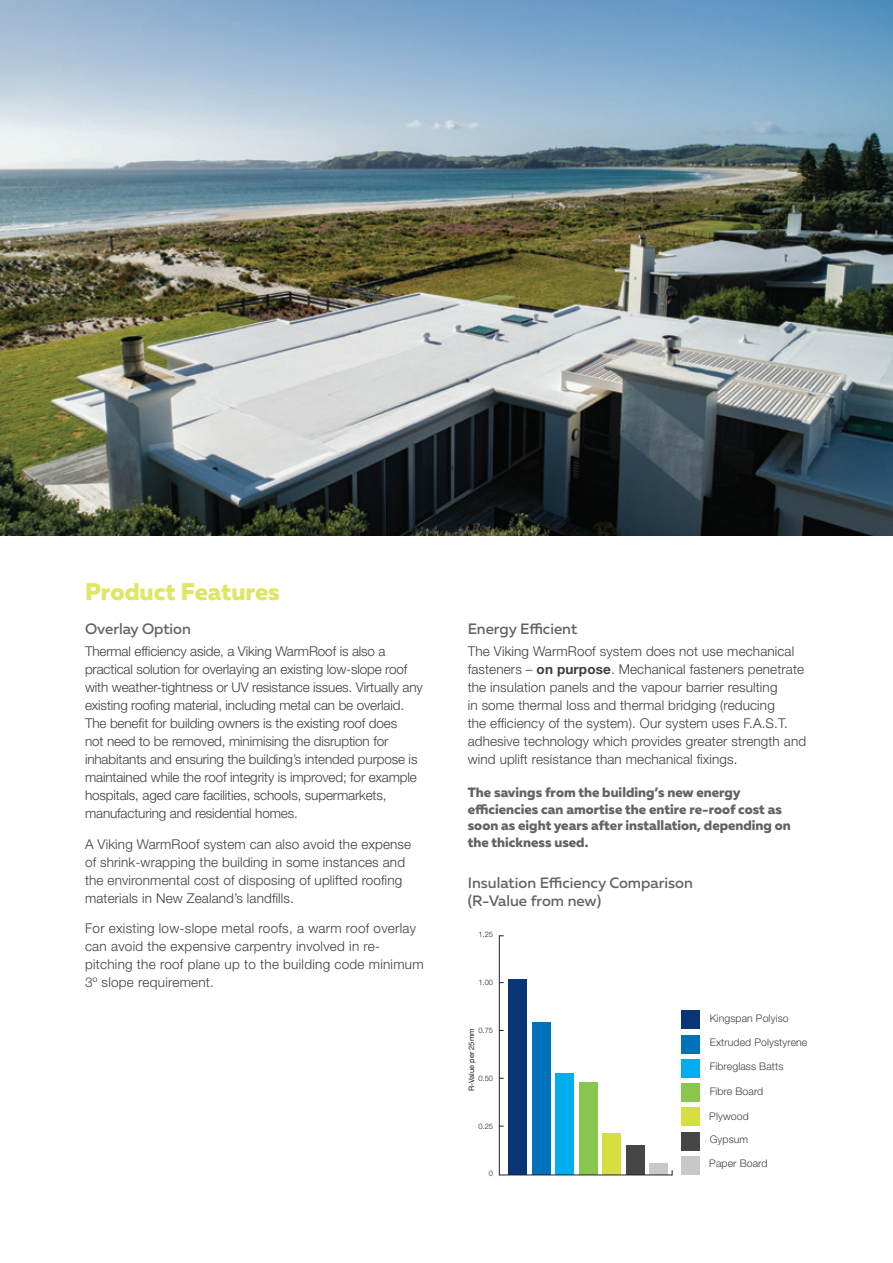
<style>
.page{position:relative;width:893px;height:1263px;background:#fff}
.page>*{position:absolute;margin:0;border:0;box-sizing:border-box;transform-origin:0 0}
.t1{font:800 24px "Muller";color:#e0e565}
.t2{font:500 15px/18px "Muller";color:#636366}
.t3{font:300 13.5px/18px "Helvetica Neue LT Std";letter-spacing:.01em;color:#3e3e3f}
.t4{font:300 13.5px/18px "Helvetica Neue LT Std";letter-spacing:-.01em;color:#3e3e3f}
.t5{font:800 13.5px/16.5px "Muller";color:#636366}
.t6{font:300 10.5px "Helvetica Neue LT Std";letter-spacing:.01em;color:#3e3e3f}
.t7{font:300 7.5px "Helvetica Neue";color:#231f20}
.t8{font:7.5px "Helvetica Neue";color:#231f20}
.s1{font-weight:700}
</style>
<div class="page">
<div style="left:649px;top:1163px;width:19px;height:12px;background:#c7c8ca"></div>
<hr style="left:499px;top:936px;width:1px;height:239px;background:#231f20">
<div style="left:626px;top:1145px;width:19px;height:30px;background:#454647"></div>
<div style="left:602px;top:1133px;width:19px;height:42px;background:#d5df3f"></div>
<div style="left:579px;top:1082px;width:19px;height:93px;background:#89c650"></div>
<div style="left:556px;top:1073px;width:18px;height:102px;background:#00aeef"></div>
<div style="left:532px;top:1022px;width:19px;height:153px;background:#0072bc"></div>
<div style="left:509px;top:980px;width:18px;height:195px;background:#083576"></div>
<div style="left:681px;top:1156px;width:18px;height:19px;background:#c7c8ca"></div>
<div style="left:681px;top:1132px;width:18px;height:18px;background:#454647"></div>
<div style="left:681px;top:1107px;width:18px;height:19px;background:#d5df3f"></div>
<div style="left:681px;top:1083px;width:18px;height:19px;background:#89c650"></div>
<div style="left:681px;top:1059px;width:18px;height:19px;background:#00aeef"></div>
<div style="left:681px;top:1035px;width:18px;height:19px;background:#0072bc"></div>
<div style="left:681px;top:1010px;width:18px;height:19px;background:#083576"></div>
<hr style="left:499px;top:1175px;width:173px;height:1px;background:#231f20">
<img style="left:0;top:0;width:893px;height:536px">
<h1 class="t1" style="left:85px;top:576px;width:196px">Product Features</h1>
<p class="t2" style="left:85px;top:619px;width:108px">Overlay Option</p>
<p class="t4" style="left:85px;top:642px;width:339px">Thermal efficiency aside, a Viking WarmRoof is also a practical solution for overlaying an existing low-slope roof with weather-tightness or UV resistance issues. Virtually any existing roofing material, including metal can be overlaid.<br>The benefit for building owners is the existing roof does<br>not need to be removed, minimising the disruption for inhabitants and ensuring the building’s intended purpose is maintained while the roof integrity is improved; for example hospitals, aged care facilities, schools, supermarkets, manufacturing and residential homes.</p>
<p class="t3" style="left:85px;top:834px;width:328px">A Viking WarmRoof system can also avoid the expense of shrink-wrapping the building in some instances and the environmental cost of disposing of uplifted roofing materials in New Zealand’s landfills.</p>
<p class="t3" style="left:85px;top:919px;width:340px">For existing low-slope metal roofs, a warm roof overlay can avoid the expensive carpentry involved in re&shy;pitching the roof plane up to the building code minimum 3º slope requirement.</p>
<p class="t2" style="left:468px;top:619px;width:111px">Energy Efficient</p>
<p class="t3" style="left:468px;top:642px;width:340px">The Viking WarmRoof system does not use mechanical fasteners – <span class="s1">on purpose</span>. Mechanical fasteners penetrate the insulation panels and the vapour barrier resulting<br>in some thermal loss and thermal bridging (reducing<br>the efficiency of the system). Our system uses F.A.S.T. adhesive technology which provides greater strength and wind uplift resistance than mechanical fixings.</p>
<p class="t5" style="left:468px;top:784px;width:325px">The savings from the building’s new energy efficiencies can amortise the entire re-roof cost as soon as eight years after installation, depending on the thickness used.</p>
<p class="t2" style="left:468px;top:874px;width:227px">Insulation Efficiency Comparison (R-Value from new)</p>
<p class="t7" style="left:478px;top:930px;width:16px">1.25</p>
<p class="t7" style="left:478px;top:978px;width:16px">1.00</p>
<p class="t7" style="left:478px;top:1025px;width:16px">0.75</p>
<p class="t8" style="left:467px;top:1091px;width:64px;rotate:-90deg">R-Value per 25mm</p>
<p class="t7" style="left:478px;top:1073px;width:16px">0.50</p>
<p class="t7" style="left:478px;top:1121px;width:16px">0.25</p>
<p class="t7" style="left:489px;top:1169px;width:6px">0</p>
<p class="t6" style="left:710px;top:1012px;width:80px">Kingspan Polyiso</p>
<p class="t6" style="left:710px;top:1036px;width:99px">Extruded Polystyrene</p>
<p class="t6" style="left:710px;top:1060px;width:75px">Fibreglass Batts</p>
<p class="t6" style="left:710px;top:1085px;width:55px">Fibre Board</p>
<p class="t6" style="left:709px;top:1110px;width:41px">Plywood</p>
<p class="t6" style="left:710px;top:1133px;width:40px">Gypsum</p>
<p class="t6" style="left:709px;top:1157px;width:60px">Paper Board</p>
<p class="t7" style="left:706px;top:1015px;width:56px">Skellerup Polyiso</p>
<p class="t7" style="left:706px;top:1039px;width:70px">Extruded Polystyrene</p>
<p class="t7" style="left:706px;top:1063px;width:53px">Fibreglass Batts</p>
<p class="t7" style="left:706px;top:1088px;width:39px">Fibre Board</p>
<p class="t7" style="left:706px;top:1112px;width:29px">Plywood</p>
<p class="t7" style="left:706px;top:1136px;width:29px">Gypsum</p>
<p class="t7" style="left:706px;top:1160px;width:42px">Paper Board</p>
</div>
